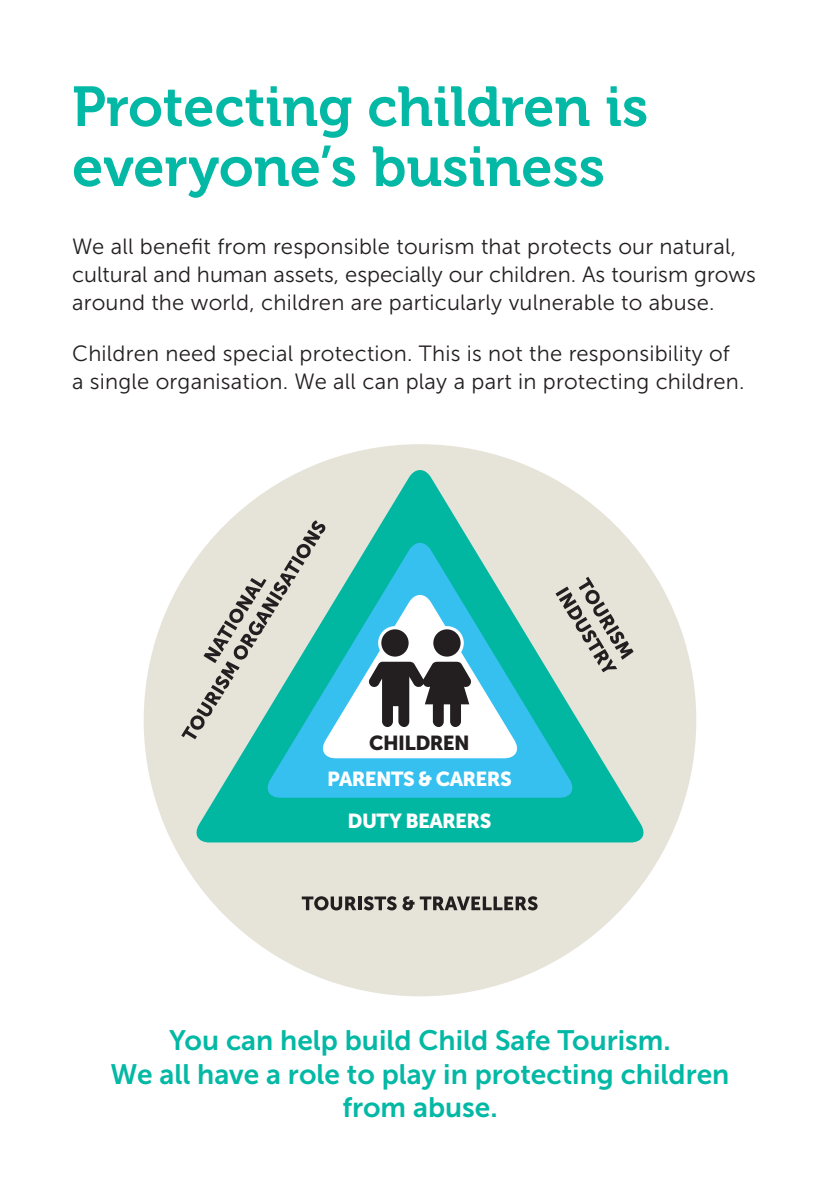
<style>
.page{position:relative;width:840px;height:1191px;background:#fff}
.page>*{position:absolute;margin:0;border:0;box-sizing:border-box;transform-origin:0 0}
.t1{font:56px/60px "Museo 700";color:#03b8a4}
.t2{font:28px/33.6px "Museo Sans 700";color:#03b8a4;text-align:center}
.t3{font:22px/28px "Museo Sans 300";letter-spacing:.01em;color:#231f20}
.t4{font:20.2px/42.4px "Museo Sans 900";letter-spacing:-.03em;color:#fff;text-align:center}
.t5{font:20.2px "Museo Sans 900";letter-spacing:-.03em;color:#231f20}
</style>
<div class="page">
<div style="left:144px;top:444px;width:552px;height:552px;background:#e6e4d9;border-radius:50%"></div>
<svg style="left:196px;top:467px;width:450px;height:375px"></svg>
<svg style="left:264px;top:540px;width:311px;height:257px;fill:#35c0f0"></svg>
<svg style="left:301px;top:896px;width:55px;height:14px"></svg>
<hr style="left:358px;top:896px;width:3px;height:14px;background:#231f20">
<svg style="left:364px;top:896px;width:32px;height:14px"></svg>
<svg style="left:402px;top:896px;width:135px;height:14px"></svg>
<svg style="left:555px;top:577px;width:78px;height:95px"></svg>
<svg style="left:181px;top:520px;width:339px;height:238px"></svg>
<h1 class="t1" style="left:72px;top:77px;width:577px">Protecting children is everyone’s business</h1>
<p class="t3" style="left:72px;top:233px;width:684px">We all benefit from responsible tourism that protects our natural, cultural and human assets, especially our children. As tourism grows around the world, children are particularly vulnerable to abuse.</p>
<p class="t3" style="left:72px;top:339px;width:673px">Children need special protection. This is not the responsibility of a single organisation. We all can play a part in protecting children.</p>
<p class="t5" style="left:369px;top:732px;width:102px">CHILDREN</p>
<p class="t4" style="left:327px;top:757px;width:186px">PARENTS &amp; CARERS<br>DUTY BEARERS</p>
<p class="t2" style="left:110px;top:1023px;width:620px">You can help build Child Safe Tourism.<br>We all have a role to play in protecting children from abuse.</p>
</div>
